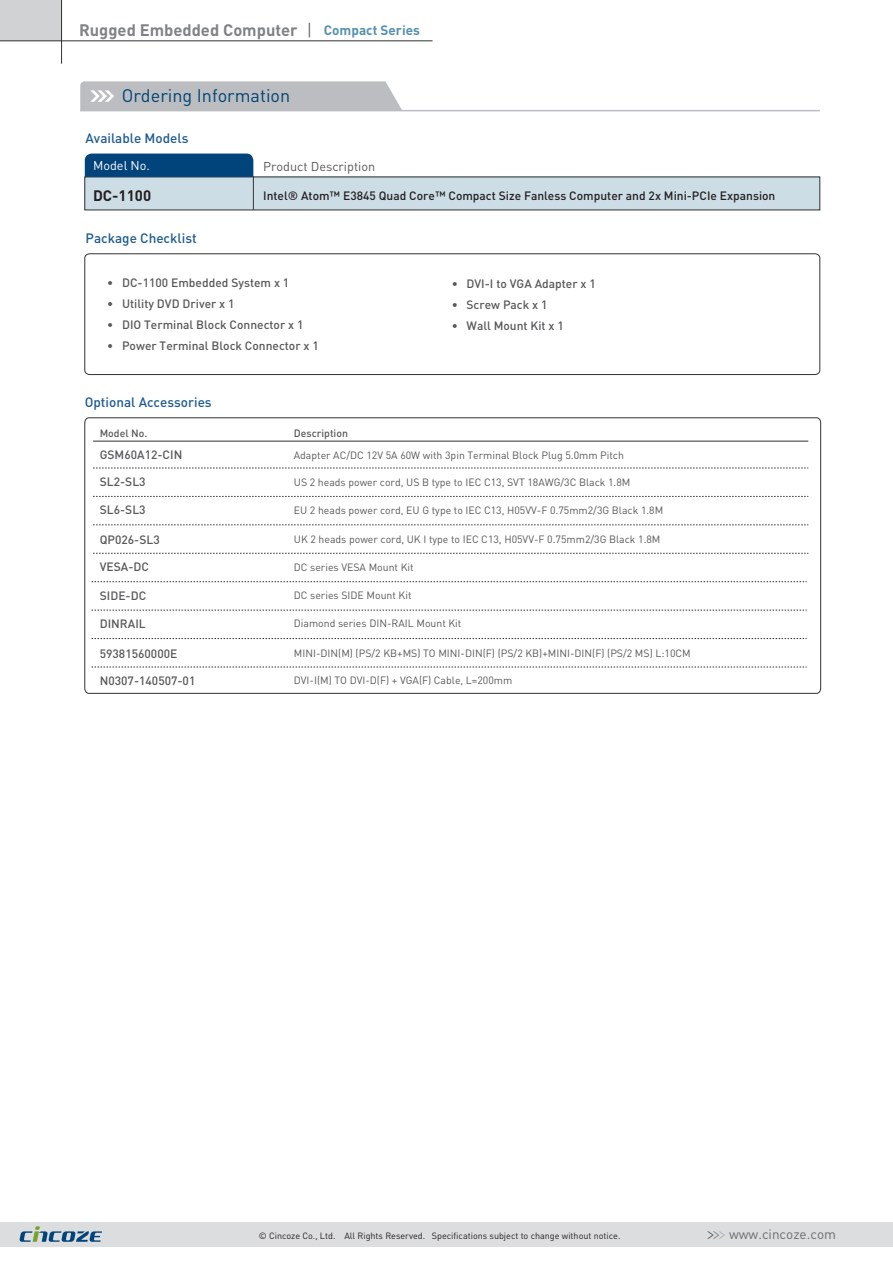
<style>
.page{position:relative;width:893px;height:1263px;background:#fff}
.page>*{position:absolute;margin:0;border:0;box-sizing:border-box;transform-origin:0 0}
.t1{font:18px "DIN Pro";color:#004475}
.t2{font:700 16.5px "DIN Pro";color:#808285}
.t3{font:700 15px "DIN Pro";color:#231f20}
.t4{font:500 13.5px "DIN Pro";color:#1e5b8f}
.t5{font:13.5px "DIN Pro";color:#6c6d70}
.t6{font:700 13.5px "DIN Pro";color:#5691af}
.t7{font:12.6px "DIN Pro";color:#57585a}
.t8{font:12.6px "DIN Pro";color:#fff}
.t9{font:500 12px "DIN Pro";color:#57585a}
.t10{font:500 12px "DIN Pro";color:#231f20}
.t11{font:10.5px "DIN Pro";color:#57585a}
.t12{font:500 10.5px "DIN Pro";color:#57585a}
.t13{font:9px "DIN Pro";color:#231f20}
</style>
<div class="page">
<div style="left:0;top:1222px;width:893px;height:24px;background:#dcdddf"></div>
<svg style="left:707px;top:1231px;width:18px;height:8px"></svg>
<svg style="left:20px;top:1226px;width:82px;height:16px"></svg>
<hr style="left:80px;top:110px;width:740px;height:1px;background:#bcbdc0">
<svg style="left:80px;top:81px;width:322px;height:29px;background:#bfc0c3"></svg>
<div style="left:85px;top:177px;width:735px;height:33px;background:#cddde6"></div>
<hr style="left:253px;top:176px;width:1px;height:34px;background:#313232">
<div style="left:85px;top:154px;width:168px;height:23px;background:#00447b"></div>
<div style="left:85px;top:254px;width:735px;height:121px;border:1px solid #313232;border-radius:5px"></div>
<div style="left:0;top:0;width:62px;height:41px;background:#d1d2d4"></div>
<hr style="left:0;top:41px;width:432px;height:1px;background:#313232">
<hr style="left:61px;top:0;width:1px;height:64px;background:#313232">
<svg style="left:309px;top:23px;width:1px;height:14px"></svg>
<svg style="left:84px;top:417px;width:737px;height:277px"></svg>
<h2 class="t2" style="left:79px;top:16px;width:220px">Rugged Embedded Computer</h2>
<p class="t6" style="left:324px;top:19px;width:98px">Compact Series</p>
<h1 class="t1" style="left:122px;top:83px;width:170px">Ordering Information</h1>
<p class="t4" style="left:86px;top:127px;width:104px">Available Models</p>
<p class="t8" style="left:93px;top:157px;width:59px">Model No.</p>
<p class="t7" style="left:263px;top:158px;width:114px">Product Description</p>
<h3 class="t3" style="left:93px;top:183px;width:60px">DC-1100</h3>
<p class="t10" style="left:263px;top:185px;width:514px">Intel® Atom™ E3845 Quad Core™ Compact Size Fanless Computer and 2x Mini-PCIe Expansion</p>
<p class="t4" style="left:86px;top:227px;width:113px">Package Checklist</p>
<p class="t9" style="left:107px;top:272px;width:183px">• DC-1100 Embedded System x 1</p>
<p class="t9" style="left:107px;top:293px;width:129px">• Utility DVD Driver x 1</p>
<p class="t9" style="left:107px;top:314px;width:198px">• DIO Terminal Block Connector x 1</p>
<p class="t9" style="left:107px;top:335px;width:213px">• Power Terminal Block Connector x 1</p>
<p class="t9" style="left:452px;top:274px;width:146px">• DVI-I to VGA Adapter x 1</p>
<p class="t9" style="left:452px;top:295px;width:97px">• Screw Pack x 1</p>
<p class="t9" style="left:452px;top:316px;width:114px">• Wall Mount Kit x 1</p>
<p class="t4" style="left:85px;top:391px;width:128px">Optional Accessories</p>
<p class="t12" style="left:100px;top:425px;width:49px">Model No.</p>
<p class="t12" style="left:294px;top:425px;width:56px">Description</p>
<p class="t11" style="left:294px;top:475px;width:338px">US 2 heads power cord, US B type to IEC C13, SVT 18AWG/3C Black 1.8M</p>
<p class="t11" style="left:294px;top:503px;width:371px">EU 2 heads power cord, EU G type to IEC C13, H05VV-F 0.75mm2/3G Black 1.8M</p>
<p class="t11" style="left:294px;top:532px;width:368px">UK 2 heads power cord, UK I type to IEC C13, H05VV-F 0.75mm2/3G Black 1.8M</p>
<p class="t11" style="left:294px;top:560px;width:121px">DC series VESA Mount Kit</p>
<p class="t11" style="left:294px;top:588px;width:119px">DC series SIDE Mount Kit</p>
<p class="t11" style="left:294px;top:616px;width:169px">Diamond series DIN-RAIL Mount Kit</p>
<p class="t11" style="left:294px;top:646px;width:398px">MINI-DIN(M) (PS/2 KB+MS) TO MINI-DIN(F) (PS/2 KB)+MINI-DIN(F) (PS/2 MS) L:10CM</p>
<p class="t11" style="left:294px;top:673px;width:220px">DVI-I(M) TO DVI-D(F) + VGA(F) Cable, L=200mm</p>
<p class="t9" style="left:100px;top:445px;width:84px">GSM60A12-CIN</p>
<p class="t11" style="left:294px;top:448px;width:332px">Adapter AC/DC 12V 5A 60W with 3pin Terminal Block Plug 5.0mm Pitch</p>
<p class="t9" style="left:100px;top:472px;width:47px">SL2-SL3</p>
<p class="t9" style="left:100px;top:500px;width:47px">SL6-SL3</p>
<p class="t9" style="left:100px;top:529px;width:61px">QP026-SL3</p>
<p class="t9" style="left:100px;top:557px;width:51px">VESA-DC</p>
<p class="t9" style="left:100px;top:586px;width:48px">SIDE-DC</p>
<p class="t9" style="left:100px;top:614px;width:47px">DINRAIL</p>
<p class="t9" style="left:100px;top:644px;width:79px">59381560000E</p>
<p class="t9" style="left:100px;top:671px;width:97px">N0307-140507-01</p>
<p class="t13" style="left:259px;top:1229px;width:363px">© Cincoze Co., Ltd. All Rights Reserved. Specifications subject to change without notice.</p>
<p class="t5" style="left:729px;top:1225px;width:108px">www.cincoze.com</p>
</div>
